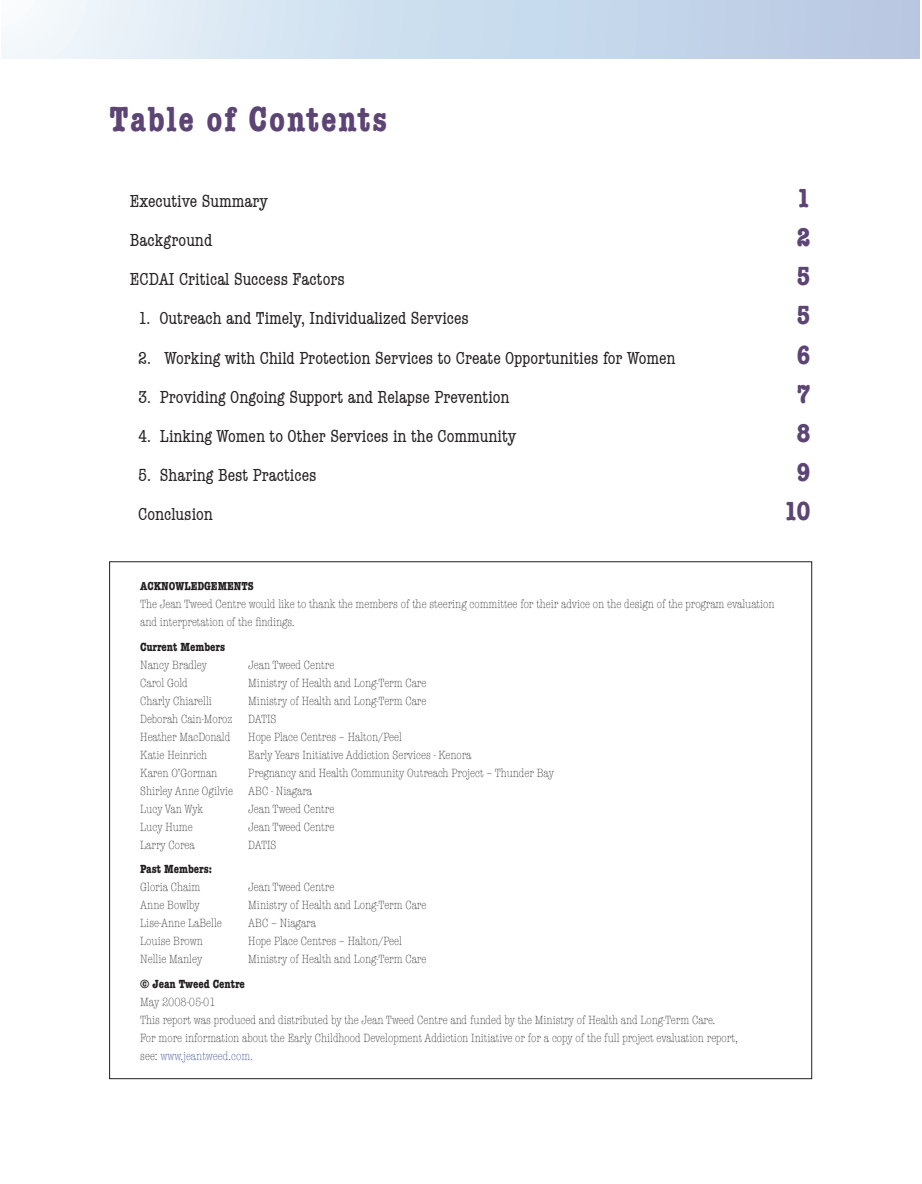
<style>
.page{position:relative;width:922px;height:1184px;background:#fff}
.page>*{position:absolute;margin:0;border:0;box-sizing:border-box;transform-origin:0 0}
.t1{font:700 condensed 36px "American Typewriter";letter-spacing:.05em;color:#5c4574}
.t2{font:700 condensed 27px "American Typewriter";color:#5c4574}
.t3{font:condensed 18px "American Typewriter";color:#231f20}
.t4{font:300 condensed 12px/18px "American Typewriter";color:#231f20}
.t5{font:700 condensed 12px "American Typewriter";color:#231f20}
.t6{font:700 condensed 12px "American Typewriter";color:#231f20}
.s1{color:#253f8e}
</style>
<div class="page">
<div style="left:2px;top:0;width:918px;height:59px;background:linear-gradient(to right,#edf7fb,#b2c6e2)"></div>
<h1 class="t1" style="left:110px;top:98px;width:279px">Table of Contents</h1>
<h3 class="t3" style="left:130px;top:191px;width:140px">Executive Summary</h3>
<h2 class="t2" style="left:797px;top:182px;width:15px">1</h2>
<h3 class="t3" style="left:130px;top:230px;width:84px">Background</h3>
<h2 class="t2" style="left:797px;top:221px;width:15px">2</h2>
<h3 class="t3" style="left:130px;top:269px;width:217px">ECDAI Critical Success Factors</h3>
<h2 class="t2" style="left:797px;top:260px;width:15px">5</h2>
<h3 class="t3" style="left:138px;top:309px;width:332px">1. Outreach and Timely, Individualized Services</h3>
<h2 class="t2" style="left:797px;top:299px;width:15px">5</h2>
<h3 class="t3" style="left:138px;top:348px;width:539px">2. Working with Child Protection Services to Create Opportunities for Women</h3>
<h2 class="t2" style="left:797px;top:339px;width:15px">6</h2>
<h3 class="t3" style="left:138px;top:387px;width:373px">3. Providing Ongoing Support and Relapse Prevention</h3>
<h2 class="t2" style="left:797px;top:378px;width:15px">7</h2>
<h3 class="t3" style="left:138px;top:426px;width:380px">4. Linking Women to Other Services in the Community</h3>
<h2 class="t2" style="left:797px;top:417px;width:15px">8</h2>
<h3 class="t3" style="left:138px;top:465px;width:180px">5. Sharing Best Practices</h3>
<h2 class="t2" style="left:797px;top:456px;width:15px">9</h2>
<h3 class="t3" style="left:138px;top:504px;width:76px">Conclusion</h3>
<h2 class="t2" style="left:784px;top:495px;width:27px">10</h2>
<p class="t6" style="left:140px;top:579px;width:115px">ACKNOWLEDGEMENTS</p>
<p class="t4" style="left:140px;top:595px;width:636px">The Jean Tweed Centre would like to thank the members of the steering committee for their advice on the design of the program evaluation and interpretation of the findings.</p>
<p class="t5" style="left:140px;top:639px;width:86px">Current Members</p>
<p class="t4" style="left:140px;top:656px;width:68px">Nancy Bradley</p>
<p class="t4" style="left:248px;top:656px;width:88px">Jean Tweed Centre</p>
<p class="t4" style="left:140px;top:674px;width:49px">Carol Gold</p>
<p class="t4" style="left:248px;top:674px;width:180px">Ministry of Health and Long-Term Care</p>
<p class="t4" style="left:140px;top:692px;width:73px">Charly Chiarelli</p>
<p class="t4" style="left:248px;top:692px;width:180px">Ministry of Health and Long-Term Care</p>
<p class="t4" style="left:140px;top:710px;width:94px">Deborah Cain-Moroz</p>
<p class="t4" style="left:248px;top:710px;width:30px">DATIS</p>
<p class="t4" style="left:140px;top:728px;width:91px">Heather MacDonald</p>
<p class="t4" style="left:248px;top:728px;width:155px">Hope Place Centres – Halton/Peel</p>
<p class="t4" style="left:140px;top:746px;width:68px">Katie Heinrich</p>
<p class="t4" style="left:248px;top:746px;width:225px">Early Years Initiative Addiction Services - Kenora</p>
<p class="t4" style="left:140px;top:764px;width:79px">Karen O’Gorman</p>
<p class="t4" style="left:248px;top:764px;width:307px">Pregnancy and Health Community Outreach Project – Thunder Bay</p>
<p class="t4" style="left:140px;top:782px;width:94px">Shirley Anne Ogilvie</p>
<p class="t4" style="left:248px;top:782px;width:65px">ABC - Niagara</p>
<p class="t4" style="left:140px;top:800px;width:65px">Lucy Van Wyk</p>
<p class="t4" style="left:248px;top:800px;width:88px">Jean Tweed Centre</p>
<p class="t4" style="left:140px;top:818px;width:54px">Lucy Hume</p>
<p class="t4" style="left:248px;top:818px;width:88px">Jean Tweed Centre</p>
<p class="t4" style="left:140px;top:836px;width:56px">Larry Corea</p>
<p class="t4" style="left:248px;top:836px;width:30px">DATIS</p>
<p class="t5" style="left:140px;top:862px;width:73px">Past Members:</p>
<p class="t4" style="left:140px;top:879px;width:61px">Gloria Chaim</p>
<p class="t4" style="left:248px;top:879px;width:88px">Jean Tweed Centre</p>
<p class="t4" style="left:140px;top:897px;width:61px">Anne Bowlby</p>
<p class="t4" style="left:248px;top:897px;width:180px">Ministry of Health and Long-Term Care</p>
<p class="t4" style="left:140px;top:915px;width:83px">Lise-Anne LaBelle</p>
<p class="t4" style="left:248px;top:915px;width:69px">ABC – Niagara</p>
<p class="t4" style="left:140px;top:933px;width:64px">Louise Brown</p>
<p class="t4" style="left:248px;top:933px;width:155px">Hope Place Centres – Halton/Peel</p>
<p class="t4" style="left:140px;top:951px;width:64px">Nellie Manley</p>
<p class="t4" style="left:248px;top:951px;width:180px">Ministry of Health and Long-Term Care</p>
<p class="t5" style="left:140px;top:977px;width:106px">© Jean Tweed Centre</p>
<p class="t4" style="left:140px;top:993px;width:599px">May 2008-05-01<br>This report was produced and distributed by the Jean Tweed Centre and funded by the Ministry of Health and Long-Term Care.<br>For more information about the Early Childhood Development Addiction Initiative or for a copy of the full project evaluation report, see: <span class="s1">www.jeantweed.com.</span></p>
</div>
